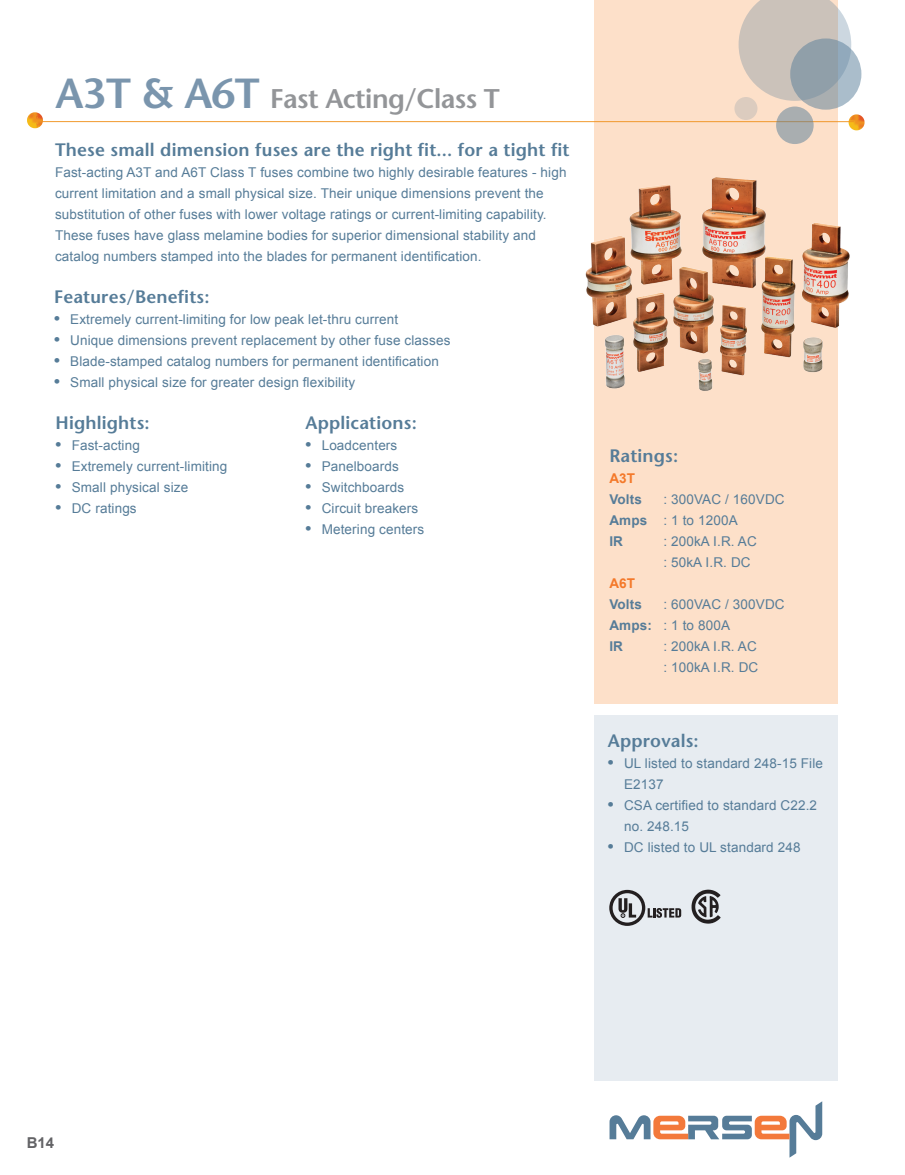
<style>
.page{position:relative;width:905px;height:1175px;background:#fff}
.page>*{position:absolute;margin:0;border:0;box-sizing:border-box;transform-origin:0 0}
.t1{font:600 27px "Stone Sans Std";letter-spacing:-.02em;color:#939598}
.t2{font:600 18px "Stone Sans Std";letter-spacing:.01em;color:#567c98}
.t3{font:700 15px "Arial";color:#636366}
.t4{font:13.5px/21px "Arial";letter-spacing:.01em;color:#567c98}
.t5{font:700 13.5px "Arial";letter-spacing:.01em;color:#567c98}
.t6{font:700 13.5px "Arial";letter-spacing:.01em;color:#f4792a}
.s1{font-size:42px;color:#7a95ad}
.s2{font-weight:700;font-size:16.5px}
.s3{font-weight:700}
</style>
<div class="page">
<div style="left:595px;top:0;width:243px;height:703px;background:#fde0c9"></div>
<div style="left:595px;top:714px;width:243px;height:366px;background:#e7ecf1"></div>
<svg style="left:848px;top:114px;width:16px;height:16px"></svg>
<hr style="left:35px;top:121px;width:818px;height:1px;background:#f09320">
<svg style="left:27px;top:112px;width:16px;height:16px"></svg>
<svg style="left:738px;top:0;width:113px;height:101px"></svg>
<svg style="left:790px;top:38px;width:71px;height:72px;background:#99a8b2"></svg>
<div style="left:776px;top:106px;width:37px;height:38px;background:linear-gradient(to bottom,#aaaeaf,#a9aeb0);border-radius:50%"></div>
<div style="left:734px;top:97px;width:23px;height:23px;background:#dcccbf;border-radius:50%"></div>
<svg style="left:609px;top:1101px;width:213px;height:56px"></svg>
<img style="left:585px;top:168px;width:265px;height:231px">
<img style="left:691px;top:890px;width:29px;height:33px">
<svg style="left:609px;top:890px;width:72px;height:36px"></svg>
<h1 class="t1" style="left:56px;top:82px;width:446px"><span class="s1">A3T &amp; A6T</span> Fast Acting/Class T</h1>
<h2 class="t2" style="left:55px;top:139px;width:516px">These small dimension fuses are the right fit... for a tight fit</h2>
<p class="t4" style="left:55px;top:162px;width:513px">Fast-acting A3T and A6T Class T fuses combine two highly desirable features - high current limitation and a small physical size. Their unique dimensions prevent the substitution of other fuses with lower voltage ratings or current-limiting capability.<br>These fuses have glass melamine bodies for superior dimensional stability and catalog numbers stamped into the blades for permanent identification.</p>
<h2 class="t2" style="left:54px;top:286px;width:157px">Features/Benefits:</h2>
<p class="t4" style="left:54px;top:309px;width:345px"><span class="s2">•</span> Extremely current-limiting for low peak let-thru current</p>
<p class="t4" style="left:54px;top:330px;width:398px"><span class="s2">•</span> Unique dimensions prevent replacement by other fuse classes</p>
<p class="t4" style="left:54px;top:351px;width:386px"><span class="s2">•</span> Blade-stamped catalog numbers for permanent identification</p>
<p class="t4" style="left:54px;top:372px;width:303px"><span class="s2">•</span> Small physical size for greater design flexibility</p>
<h2 class="t2" style="left:56px;top:412px;width:96px">Highlights:</h2>
<p class="t4" style="left:56px;top:435px;width:86px"><span class="s2">•</span> Fast-acting</p>
<p class="t4" style="left:56px;top:456px;width:173px"><span class="s2">•</span> Extremely current-limiting</p>
<p class="t4" style="left:56px;top:477px;width:134px"><span class="s2">•</span> Small physical size</p>
<p class="t4" style="left:56px;top:498px;width:83px"><span class="s2">•</span> DC ratings</p>
<h2 class="t2" style="left:305px;top:412px;width:113px">Applications:</h2>
<p class="t4" style="left:305px;top:435px;width:93px"><span class="s2">•</span> Loadcenters</p>
<p class="t4" style="left:305px;top:456px;width:95px"><span class="s2">•</span> Panelboards</p>
<p class="t4" style="left:305px;top:477px;width:100px"><span class="s2">•</span> Switchboards</p>
<p class="t4" style="left:305px;top:498px;width:114px"><span class="s2">•</span> Circuit breakers</p>
<p class="t4" style="left:305px;top:519px;width:120px"><span class="s2">•</span> Metering centers</p>
<h2 class="t2" style="left:609px;top:445px;width:70px">Ratings:</h2>
<p class="t6" style="left:609px;top:469px;width:27px">A3T</p>
<p class="t5" style="left:609px;top:490px;width:34px">Volts</p>
<p class="t4" style="left:609px;top:489px;width:177px;text-indent:54px">: 300VAC / 160VDC<br><span class="s3">Amps</span> : 1 to 1200A<br><span class="s3">IR</span></p>
<p class="t4" style="left:663px;top:531px;width:95px">: 200kA I.R. AC : 50kA I.R. DC</p>
<p class="t6" style="left:609px;top:574px;width:27px">A6T</p>
<p class="t5" style="left:609px;top:595px;width:34px">Volts</p>
<p class="t4" style="left:609px;top:594px;width:177px;text-indent:54px">: 600VAC / 300VDC<br><span class="s3">Amps:</span> : 1 to 800A<br><span class="s3">IR</span></p>
<p class="t4" style="left:663px;top:636px;width:96px">: 200kA I.R. AC : 100kA I.R. DC</p>
<h2 class="t2" style="left:608px;top:730px;width:92px">Approvals:</h2>
<p class="t4" style="left:624px;top:753px;width:200px;text-indent:-16px"><span class="s2">•</span> UL listed to standard 248-15 File<br>E2137</p>
<p class="t4" style="left:624px;top:795px;width:195px;text-indent:-16px"><span class="s2">•</span> CSA certified to standard C22.2 no. 248.15</p>
<p class="t4" style="left:608px;top:837px;width:194px"><span class="s2">•</span> DC listed to UL standard 248</p>
<p class="t3" style="left:27px;top:1132px;width:29px">B14</p>
</div>
